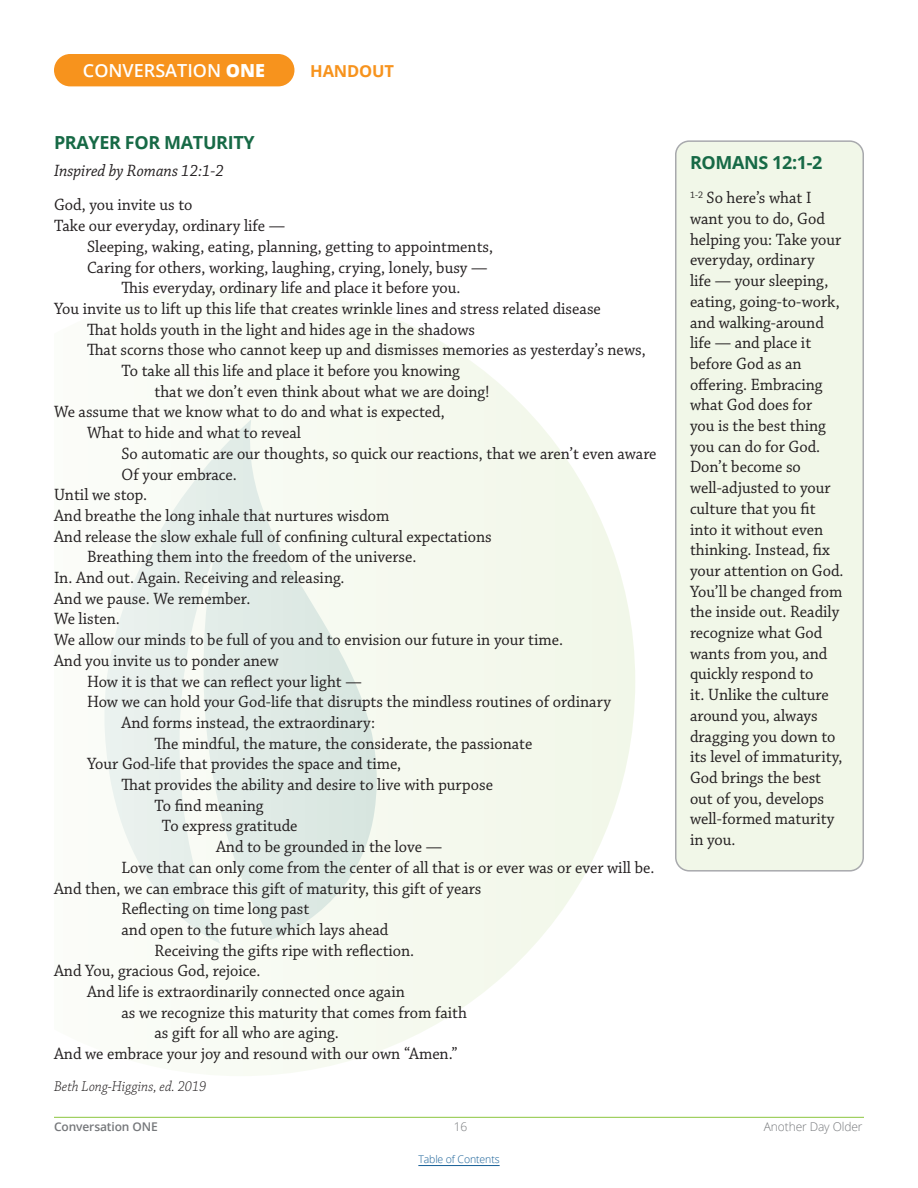
<style>
.page{position:relative;width:918px;height:1188px;background:#fff}
.page>*{position:absolute;margin:0;border:0;box-sizing:border-box;transform-origin:0 0}
.MAIN_SUBHEAD{font:700 18px "Open Sans";letter-spacing:-.02em;color:#176a46}
.t1{font:600 18px "Open Sans";color:#fff}
.BODY_COPY{font:17.25px/20.7px "Chaparral Pro";color:#231f20;scale:.95 1}
.BODY_COPY-2{font:italic 17.25px "Chaparral Pro";color:#231f20;scale:.95 1}
.Body_Copy_SUBHEAD{font:700 16.5px "Open Sans";letter-spacing:-.01em;color:#f7931d}
.BODY_COPY-3{font:italic 300 15px "Chaparral Pro";letter-spacing:.005em;color:#231f20;scale:.95 1}
.t2{font:300 12px "Open Sans";letter-spacing:-.01em;color:#76787b}
.t3{font:600 12px "Open Sans";letter-spacing:-.01em;color:#76787b}
.t4{font:300 10.5px "Open Sans";letter-spacing:-.01em;color:#155e96}
.s1{font-weight:800}
</style>
<div class="page">
<hr style="left:54px;top:1117px;width:810px;height:1px;background:#8bc63e">
<hr style="left:418px;top:1165px;width:82px;height:1px;background:#155e96">
<svg style="left:206px;top:287px;width:429px;height:789px;fill:#f5f9ef"></svg>
<svg style="left:104px;top:419px;width:294px;height:525px"></svg>
<div style="left:54px;top:54px;width:240px;height:32px;background:#f7931d;border-radius:16px"></div>
<div style="left:676px;top:141px;width:187px;height:730px;background:#f1f7e8;border-radius:14px"></div>
<div style="left:675px;top:140px;width:189px;height:732px;border:2px solid #a8a9ad;border-radius:14px"></div>
<p class="t1" style="left:83px;top:58px;width:184px">CONVERSATION <span class="s1">ONE</span></p>
<p class="Body_Copy_SUBHEAD" style="left:310px;top:60px;width:85px">HANDOUT</p>
<p class="MAIN_SUBHEAD" style="left:54px;top:130px;width:202px">PRAYER FOR MATURITY</p>
<p class="BODY_COPY-2" style="left:54px;top:161px;width:180px">Inspired by Romans 12:1-2</p>
<p class="BODY_COPY" style="left:54px;top:195px;width:147px">God, you invite us to</p>
<p class="BODY_COPY" style="left:54px;top:216px;width:245px">Take our everyday, ordinary life —</p>
<p class="BODY_COPY" style="left:87px;top:237px;width:429px">Sleeping, waking, eating, planning, getting to appointments,</p>
<p class="BODY_COPY" style="left:87px;top:257px;width:423px">Caring for others, working, laughing, crying, lonely, busy —</p>
<p class="BODY_COPY" style="left:122px;top:278px;width:358px">This everyday, ordinary life and place it before you.</p>
<p class="BODY_COPY" style="left:54px;top:299px;width:577px">You invite us to lift up this life that creates wrinkle lines and stress related disease</p>
<p class="BODY_COPY" style="left:87px;top:320px;width:410px">That holds youth in the light and hides age in the shadows</p>
<p class="BODY_COPY" style="left:87px;top:340px;width:590px">That scorns those who cannot keep up and dismisses memories as yesterday’s news,</p>
<p class="BODY_COPY" style="left:122px;top:361px;width:358px">To take all this life and place it before you knowing</p>
<p class="BODY_COPY" style="left:155px;top:382px;width:354px">that we don’t even think about what we are doing!</p>
<p class="BODY_COPY" style="left:54px;top:402px;width:413px">We assume that we know what to do and what is expected,</p>
<p class="BODY_COPY" style="left:87px;top:423px;width:227px">What to hide and what to reveal</p>
<p class="BODY_COPY" style="left:122px;top:444px;width:565px">So automatic are our thoughts, so quick our reactions, that we aren’t even aware</p>
<p class="BODY_COPY" style="left:122px;top:464px;width:123px">Of your embrace.</p>
<p class="BODY_COPY" style="left:54px;top:485px;width:100px">Until we stop.</p>
<p class="BODY_COPY" style="left:54px;top:506px;width:355px">And breathe the long inhale that nurtures wisdom</p>
<p class="BODY_COPY" style="left:54px;top:527px;width:462px">And release the slow exhale full of confining cultural expectations</p>
<p class="BODY_COPY" style="left:87px;top:547px;width:348px">Breathing them into the freedom of the universe.</p>
<p class="BODY_COPY" style="left:54px;top:568px;width:307px">In. And out. Again. Receiving and releasing.</p>
<p class="BODY_COPY" style="left:54px;top:589px;width:208px">And we pause. We remember.</p>
<p class="BODY_COPY" style="left:54px;top:609px;width:71px">We listen.</p>
<p class="BODY_COPY" style="left:54px;top:630px;width:537px">We allow our minds to be full of you and to envision our future in your time.</p>
<p class="BODY_COPY" style="left:54px;top:651px;width:238px">And you invite us to ponder anew</p>
<p class="BODY_COPY" style="left:87px;top:671px;width:291px">How it is that we can reflect your light —</p>
<p class="BODY_COPY" style="left:87px;top:692px;width:553px">How we can hold your God-life that disrupts the mindless routines of ordinary</p>
<p class="BODY_COPY" style="left:122px;top:713px;width:269px">And forms instead, the extraordinary:</p>
<p class="BODY_COPY" style="left:155px;top:734px;width:399px">The mindful, the mature, the considerate, the passionate</p>
<p class="BODY_COPY" style="left:87px;top:754px;width:332px">Your God-life that provides the space and time,</p>
<p class="BODY_COPY" style="left:122px;top:775px;width:393px">That provides the ability and desire to live with purpose</p>
<p class="BODY_COPY" style="left:155px;top:796px;width:116px">To find meaning</p>
<p class="BODY_COPY" style="left:162px;top:816px;width:144px">To express gratitude</p>
<p class="BODY_COPY" style="left:216px;top:837px;width:240px">And to be grounded in the love —</p>
<p class="BODY_COPY" style="left:122px;top:858px;width:562px">Love that can only come from the center of all that is or ever was or ever will be.</p>
<p class="BODY_COPY" style="left:54px;top:878px;width:452px">And then, we can embrace this gift of maturity, this gift of years</p>
<p class="BODY_COPY" style="left:122px;top:899px;width:199px">Reflecting on time long past</p>
<p class="BODY_COPY" style="left:122px;top:920px;width:282px">and open to the future which lays ahead</p>
<p class="BODY_COPY" style="left:155px;top:941px;width:275px">Receiving the gifts ripe with reflection.</p>
<p class="BODY_COPY" style="left:54px;top:961px;width:219px">And You, gracious God, rejoice.</p>
<p class="BODY_COPY" style="left:87px;top:982px;width:336px">And life is extraordinarily connected once again</p>
<p class="BODY_COPY" style="left:122px;top:1003px;width:365px">as we recognize this maturity that comes from faith</p>
<p class="BODY_COPY" style="left:155px;top:1023px;width:195px">as gift for all who are aging.</p>
<p class="BODY_COPY" style="left:54px;top:1044px;width:427px">And we embrace your joy and resound with our own “Amen.”</p>
<p class="BODY_COPY-3" style="left:54px;top:1078px;width:162px">Beth Long-Higgins, ed. 2019</p>
<p class="MAIN_SUBHEAD" style="left:690px;top:150px;width:134px">ROMANS 12:1-2</p>
<p class="BODY_COPY" style="left:690px;top:188px;width:163px"><sup>1-2</sup> So here’s what I want you to do, God helping you: Take your everyday, ordinary<br>life — your sleeping, eating, going-to-work, and walking-around life — and place it before God as an offering. Embracing what God does for<br>you is the best thing you can do for God.<br>Don’t become so well-adjusted to your culture that you fit into it without even thinking. Instead, fix your attention on God.<br>You’ll be changed from the inside out. Readily recognize what God wants from you, and quickly respond to<br>it. Unlike the culture around you, always dragging you down to its level of immaturity,<br>God brings the best out of you, develops well-formed maturity in you.</p>
<p class="t3" style="left:54px;top:1118px;width:105px">Conversation ONE</p>
<p class="t2" style="left:454px;top:1118px;width:15px">16</p>
<p class="t2" style="left:764px;top:1118px;width:100px">Another Day Older</p>
<p class="t4" style="left:418px;top:1152px;width:83px">Table of Contents</p>
</div>
